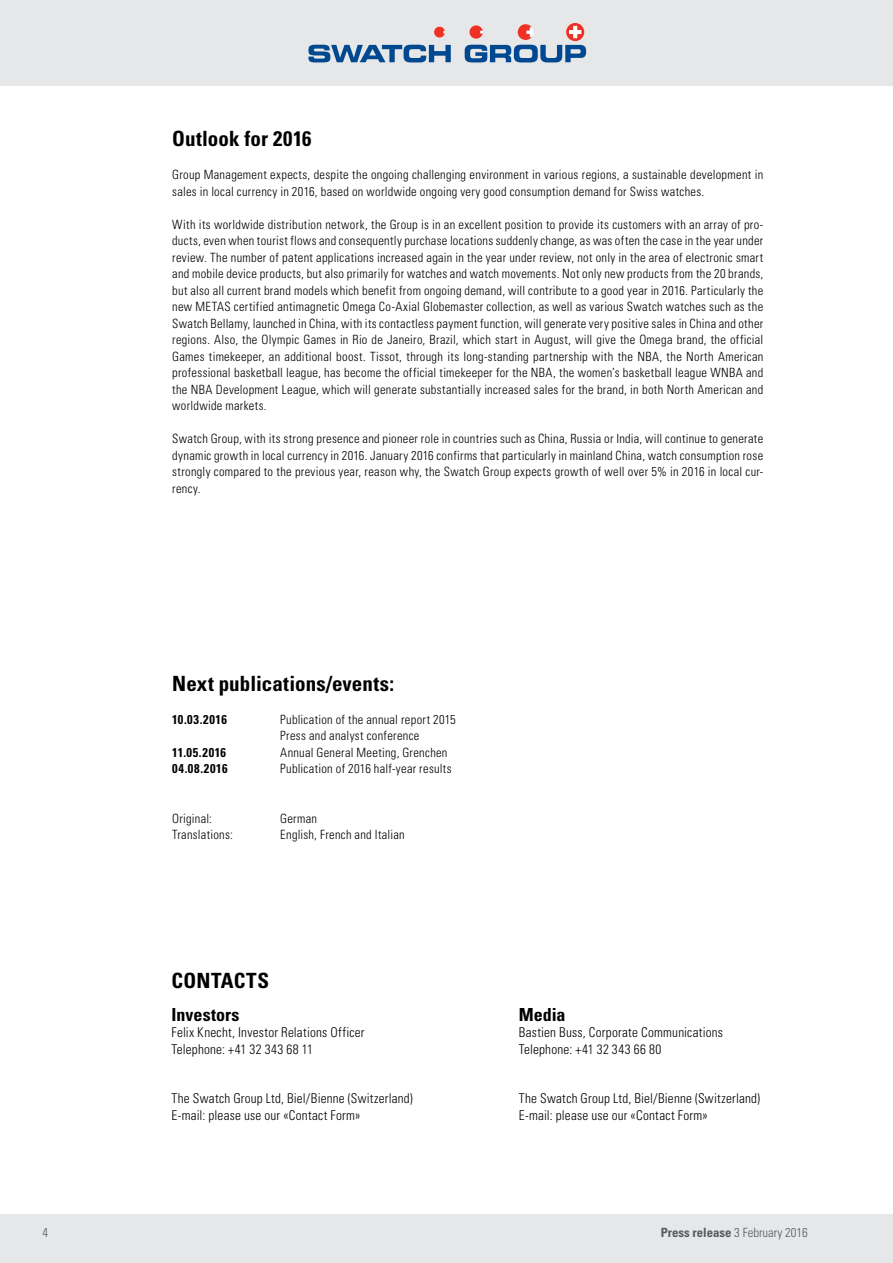
<style>
.page{position:relative;width:893px;height:1263px;background:#fff}
.page>*{position:absolute;margin:0;border:0;box-sizing:border-box;transform-origin:0 0}
.t1{font:700 condensed 21px "Univers LT Std";letter-spacing:.005em;color:#000}
.t2{font:700 condensed 18px "Univers LT Std";color:#000}
.t3{font:300 condensed 13.5px/16.5px "Univers LT Std";letter-spacing:.015em;color:#000}
.t4{font:300 condensed 12.75px/16.5px "Univers LT Std";letter-spacing:.025em;color:#000}
.t5{font:700 condensed 12.75px "Univers LT Std";letter-spacing:.045em;color:#000}
.t6{font:300 condensed 12.75px "Univers LT Std";color:#58595b}
.s1{font-weight:700}
</style>
<div class="page">
<div style="left:0;top:1213px;width:893px;height:50px;background:#e6e7e8"></div>
<div style="left:0;top:0;width:893px;height:86px;background:#e6e7e8"></div>
<svg style="left:308px;top:45px;width:143px;height:17px"></svg>
<svg style="left:434px;top:27px;width:11px;height:11px"></svg>
<svg style="left:465px;top:23px;width:121px;height:39px"></svg>
<h1 class="t1" style="left:172px;top:126px;width:141px">Outlook for 2016</h1>
<p class="t4" style="left:172px;top:166px;width:593px">Group Management expects, despite the ongoing challenging environment in various regions, a sustainable development in sales in local currency in 2016, based on worldwide ongoing very good consumption demand for Swiss watches.</p>
<p class="t4" style="left:172px;top:216px;width:593px;text-align:justify">With its worldwide distribution network, the Group is in an excellent position to provide its customers with an array of pro&shy;ducts, even when tourist flows and consequently purchase locations suddenly change, as was often the case in the year under review. The number of patent applications increased again in the year under review, not only in the area of electronic smart and mobile device products, but also primarily for watches and watch movements. Not only new products from the 20 brands, but also all current brand models which benefit from ongoing demand, will contribute to a good year in 2016. Particularly the new METAS certified antimagnetic Omega Co-Axial Globemaster collection, as well as various Swatch watches such as the Swatch Bellamy, launched in China, with its contactless payment function, will generate very positive sales in China and other regions. Also, the Olympic Games in Rio de Janeiro, Brazil, which start in August, will give the Omega brand, the official Games timekeeper, an additional boost. Tissot, through its long-standing partnership with the NBA, the North American professional basketball league, has become the official timekeeper for the NBA, the women’s basketball league WNBA and the NBA Development League, which will generate substantially increased sales for the brand, in both North American and worldwide markets.</p>
<p class="t4" style="left:172px;top:430px;width:593px;text-align:justify">Swatch Group, with its strong presence and pioneer role in countries such as China, Russia or India, will continue to generate dynamic growth in local currency in 2016. January 2016 confirms that particularly in mainland China, watch consumption rose strongly compared to the previous year, reason why, the Swatch Group expects growth of well over 5% in 2016 in local cur&shy;rency.</p>
<h1 class="t1" style="left:172px;top:670px;width:223px">Next publications/events:</h1>
<p class="t5" style="left:172px;top:711px;width:56px">10.03.2016</p>
<p class="t4" style="left:280px;top:711px;width:177px">Publication of the annual report 2015<br>Press and analyst conference</p>
<p class="t5" style="left:172px;top:744px;width:55px">11.05.2016</p>
<p class="t4" style="left:280px;top:744px;width:169px">Annual General Meeting, Grenchen</p>
<p class="t5" style="left:172px;top:761px;width:57px">04.08.2016</p>
<p class="t4" style="left:280px;top:760px;width:173px">Publication of 2016 half-year results</p>
<p class="t4" style="left:172px;top:810px;width:41px">Original:</p>
<p class="t4" style="left:280px;top:810px;width:38px">German</p>
<p class="t4" style="left:172px;top:826px;width:62px">Translations:</p>
<p class="t4" style="left:280px;top:826px;width:126px">English, French and Italian</p>
<h1 class="t1" style="left:171px;top:967px;width:99px">CONTACTS</h1>
<h2 class="t2" style="left:171px;top:1003px;width:70px">Investors</h2>
<p class="t3" style="left:171px;top:1024px;width:195px">Felix Knecht, Investor Relations Officer<br>Telephone: +41 32 343 68 11</p>
<p class="t3" style="left:171px;top:1090px;width:243px">The Swatch Group Ltd, Biel/Bienne (Switzerland)<br>E-mail: please use our «Contact Form»</p>
<h2 class="t2" style="left:519px;top:1003px;width:48px">Media</h2>
<p class="t3" style="left:519px;top:1024px;width:206px">Bastien Buss, Corporate Communications<br>Telephone: +41 32 343 66 80</p>
<p class="t3" style="left:519px;top:1090px;width:243px">The Swatch Group Ltd, Biel/Bienne (Switzerland)<br>E-mail: please use our «Contact Form»</p>
<p class="t6" style="left:43px;top:1224px;width:7px">4</p>
<p class="t6" style="left:661px;top:1224px;width:149px"><span class="s1">Press release</span> 3 February 2016</p>
</div>
